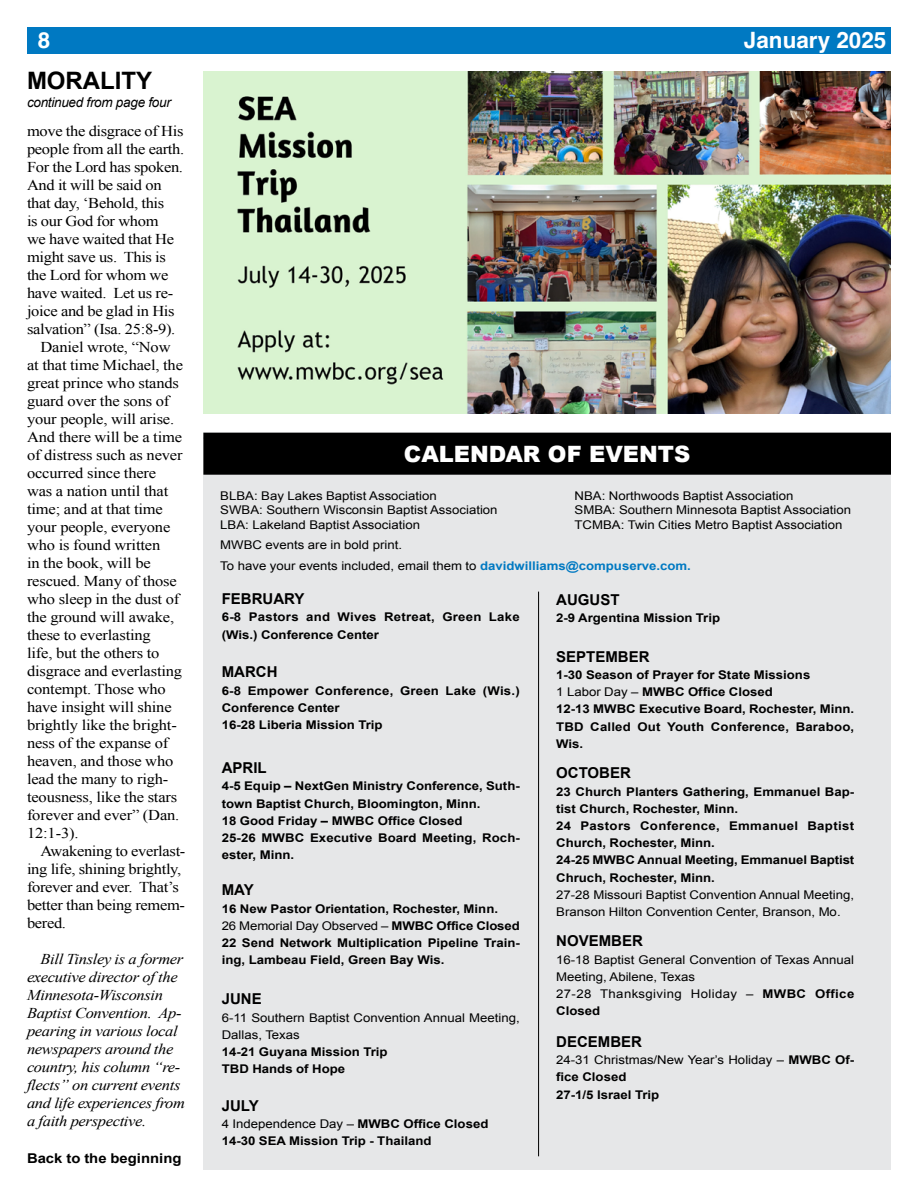
<style>
.page{position:relative;width:918px;height:1188px;background:#fff}
.page>*{position:absolute;margin:0;border:0;box-sizing:border-box;transform-origin:0 0}
.t1{font:700 24px "Arial";color:#000}
.t2{font:900 22.5px "Arial";color:#fff}
.t3{font:700 22.5px "Helvetica";color:#fff}
.t4{font:15px "Times New Roman";letter-spacing:-.01em;color:#000;scale:1.1 1}
.t5{font:italic 15px/18px "Times New Roman";letter-spacing:-.02em;color:#000;scale:1.1 1}
.t6{font:700 15px "Arial";color:#000}
.t7{font:italic 13.5px "Arial";letter-spacing:-.02em;color:#000}
.t8{font:700 13.5px "Arial";color:#000;scale:1.1 1}
.t9{font:700 12px/17.2px "Arial";color:#000;scale:1.1 1}
.t10{font:12px/17.2px "Arial";color:#000;scale:1.1 1}
.t11{font:700 12px/17.2px "Arial";letter-spacing:.02em;color:#000;scale:1.1 1}
.s1{font-weight:700;color:#0079c2}
.s2{font-weight:400}
.s3{font-weight:700}
</style>
<div class="page">
<div style="left:27px;top:27px;width:864px;height:27px;background:#0079c2"></div>
<div style="left:203px;top:433px;width:688px;height:737px;background:#e6e7e8"></div>
<div style="left:204px;top:433px;width:686px;height:41px;background:#000"></div>
<div style="left:203px;top:433px;width:688px;height:42px;border:2px solid #000"></div>
<hr style="left:538px;top:592px;width:1px;height:564px;background:#000">
<img style="left:203px;top:72px;width:688px;height:342px">
<h2 class="t3" style="left:38px;top:26px;width:14px">8</h2>
<h2 class="t3" style="left:744px;top:26px;width:144px">January 2025</h2>
<h1 class="t1" style="left:27px;top:65px;width:127px">MORALITY</h1>
<p class="t7" style="left:27px;top:94px;width:145px">continued from page four</p>
<p class="t4" style="left:27px;top:121px;width:144px">move the disgrace of His</p>
<p class="t4" style="left:27px;top:139px;width:144px">people from all the earth.</p>
<p class="t4" style="left:27px;top:157px;width:143px">For the Lord has spoken.</p>
<p class="t4" style="left:27px;top:175px;width:124px">And it will be said on</p>
<p class="t4" style="left:27px;top:193px;width:126px">that day, ‘Behold, this</p>
<p class="t4" style="left:27px;top:211px;width:121px">is our God for whom</p>
<p class="t4" style="left:27px;top:229px;width:135px">we have waited that He</p>
<p class="t4" style="left:27px;top:247px;width:128px">might save us. This is</p>
<p class="t4" style="left:27px;top:265px;width:130px">the Lord for whom we</p>
<p class="t4" style="left:27px;top:283px;width:134px">have waited. Let us re-</p>
<p class="t4" style="left:27px;top:301px;width:136px">joice and be glad in His</p>
<p class="t4" style="left:27px;top:319px;width:136px">salvation” (Isa. 25:8-9).</p>
<p class="t4" style="left:40px;top:337px;width:120px">Daniel wrote, “Now</p>
<p class="t4" style="left:27px;top:355px;width:143px">at that time Michael, the</p>
<p class="t4" style="left:27px;top:373px;width:140px">great prince who stands</p>
<p class="t4" style="left:27px;top:391px;width:131px">guard over the sons of</p>
<p class="t4" style="left:27px;top:409px;width:135px">your people, will arise.</p>
<p class="t4" style="left:27px;top:427px;width:143px">And there will be a time</p>
<p class="t4" style="left:27px;top:445px;width:143px">of distress such as never</p>
<p class="t4" style="left:27px;top:463px;width:119px">occurred since there</p>
<p class="t4" style="left:27px;top:481px;width:130px">was a nation until that</p>
<p class="t4" style="left:27px;top:499px;width:125px">time; and at that time</p>
<p class="t4" style="left:27px;top:517px;width:132px">your people, everyone</p>
<p class="t4" style="left:27px;top:535px;width:123px">who is found written</p>
<p class="t4" style="left:27px;top:553px;width:114px">in the book, will be</p>
<p class="t4" style="left:27px;top:571px;width:138px">rescued. Many of those</p>
<p class="t4" style="left:27px;top:589px;width:140px">who sleep in the dust of</p>
<p class="t4" style="left:27px;top:607px;width:135px">the ground will awake,</p>
<p class="t4" style="left:27px;top:625px;width:114px">these to everlasting</p>
<p class="t4" style="left:27px;top:643px;width:122px">life, but the others to</p>
<p class="t4" style="left:27px;top:661px;width:143px">disgrace and everlasting</p>
<p class="t4" style="left:27px;top:679px;width:128px">contempt. Those who</p>
<p class="t4" style="left:27px;top:697px;width:133px">have insight will shine</p>
<p class="t4" style="left:27px;top:715px;width:138px">brightly like the bright-</p>
<p class="t4" style="left:27px;top:733px;width:130px">ness of the expanse of</p>
<p class="t4" style="left:27px;top:751px;width:135px">heaven, and those who</p>
<p class="t4" style="left:27px;top:769px;width:130px">lead the many to righ-</p>
<p class="t4" style="left:27px;top:787px;width:138px">teousness, like the stars</p>
<p class="t4" style="left:27px;top:805px;width:140px">forever and ever” (Dan.</p>
<p class="t4" style="left:27px;top:823px;width:48px">12:1-3).</p>
<p class="t4" style="left:40px;top:841px;width:133px">Awakening to everlast-</p>
<p class="t4" style="left:27px;top:859px;width:142px">ing life, shining brightly,</p>
<p class="t4" style="left:27px;top:877px;width:139px">forever and ever. That’s</p>
<p class="t4" style="left:27px;top:895px;width:145px">better than being remem-</p>
<p class="t4" style="left:27px;top:913px;width:37px">bered.</p>
<p class="t5" style="left:27px;top:950px;width:145px;text-indent:13px">Bill Tinsley is a former executive director of the<br>Minnesota-Wisconsin<br>Baptist Convention. Ap&shy;pearing in various local newspapers around the country, his column “re&shy;flects” on current events and life experiences from a faith perspective.</p>
<p class="t8" style="left:27px;top:1149px;width:142px">Back to the beginning</p>
<h2 class="t2" style="left:404px;top:438px;width:288px">CALENDAR OF EVENTS</h2>
<p class="t10" style="left:220px;top:489px;width:254px;line-height:14.4px">BLBA: Bay Lakes Baptist Association<br>SWBA: Southern Wisconsin Baptist Association<br>LBA: Lakeland Baptist Association</p>
<p class="t10" style="left:220px;top:535px;width:429px;line-height:20.4px">MWBC events are in bold print.<br>To have your events included, email them to <span class="s1">davidwilliams@compuserve.com.</span></p>
<p class="t10" style="left:575px;top:489px;width:253px;line-height:14.4px">NBA: Northwoods Baptist Association<br>SMBA: Southern Minnesota Baptist Association<br>TCMBA: Twin Cities Metro Baptist Association</p>
<p class="t6" style="left:222px;top:589px;width:84px">FEBRUARY</p>
<p class="t11" style="left:222px;top:609px;width:272px">6-8 Pastors and Wives Retreat, Green Lake (Wis.) Conference Center</p>
<p class="t6" style="left:222px;top:662px;width:57px">MARCH</p>
<p class="t9" style="left:222px;top:682px;width:272px">6-8 Empower Conference, Green Lake (Wis.)<br>Conference Center<br>16-28 Liberia Mission Trip</p>
<p class="t6" style="left:222px;top:758px;width:46px">APRIL</p>
<p class="t9" style="left:222px;top:778px;width:273px">4-5 Equip – NextGen Ministry Conference, Suth&shy;town Baptist Church, Bloomington, Minn.<br>18 Good Friday – MWBC Office Closed<br>25-26 MWBC Executive Board Meeting, Roch&shy;ester, Minn.</p>
<p class="t6" style="left:222px;top:880px;width:33px">MAY</p>
<p class="t9" style="left:222px;top:900px;width:273px">16 New Pastor Orientation, Rochester, Minn.<br><span class="s2">26 Memorial Day Observed –</span> MWBC Office Closed 22 Send Network Multiplication Pipeline Train&shy;ing, Lambeau Field, Green Bay Wis.</p>
<p class="t6" style="left:222px;top:989px;width:42px">JUNE</p>
<p class="t10" style="left:222px;top:1009px;width:272px">6-11 Southern Baptist Convention Annual Meeting,<br>Dallas, Texas</p>
<p class="t9" style="left:222px;top:1044px;width:152px">14-21 Guyana Mission Trip<br>TBD Hands of Hope</p>
<p class="t6" style="left:222px;top:1096px;width:38px">JULY</p>
<p class="t9" style="left:222px;top:1116px;width:244px"><span class="s2">4 Independence Day –</span> MWBC Office Closed<br>14-30 SEA Mission Trip - Thailand</p>
<p class="t6" style="left:556px;top:590px;width:65px">AUGUST</p>
<p class="t9" style="left:556px;top:610px;width:151px">2-9 Argentina Mission Trip</p>
<p class="t6" style="left:556px;top:646px;width:95px">SEPTEMBER</p>
<p class="t9" style="left:556px;top:667px;width:272px">1-30 Season of Prayer for State Missions<br><span class="s2">1 Labor Day –</span> MWBC Office Closed<br>12-13 MWBC Executive Board, Rochester, Minn.<br>TBD Called Out Youth Conference, Baraboo,<br>Wis.</p>
<p class="t6" style="left:556px;top:763px;width:76px">OCTOBER</p>
<p class="t9" style="left:556px;top:783px;width:273px">23 Church Planters Gathering, Emmanuel Bap&shy;tist Church, Rochester, Minn.<br>24 Pastors Conference, Emmanuel Baptist Church, Rochester, Minn.<br>24-25 MWBC Annual Meeting, Emmanuel Baptist Chruch, Rochester, Minn.</p>
<p class="t10" style="left:556px;top:886px;width:272px">27-28 Missouri Baptist Convention Annual Meeting,<br>Branson Hilton Convention Center, Branson, Mo.</p>
<p class="t6" style="left:556px;top:931px;width:88px">NOVEMBER</p>
<p class="t10" style="left:556px;top:951px;width:273px">16-18 Baptist General Convention of Texas Annual<br>Meeting, Abilene, Texas<br>27-28 Thanksgiving Holiday – <span class="s3">MWBC Office<br>Closed</span></p>
<p class="t6" style="left:556px;top:1032px;width:87px">DECEMBER</p>
<p class="t9" style="left:556px;top:1052px;width:272px"><span class="s2">24-31 Christmas/New Year’s Holiday –</span> MWBC Of&shy;fice Closed<br>27-1/5 Israel Trip</p>
</div>
